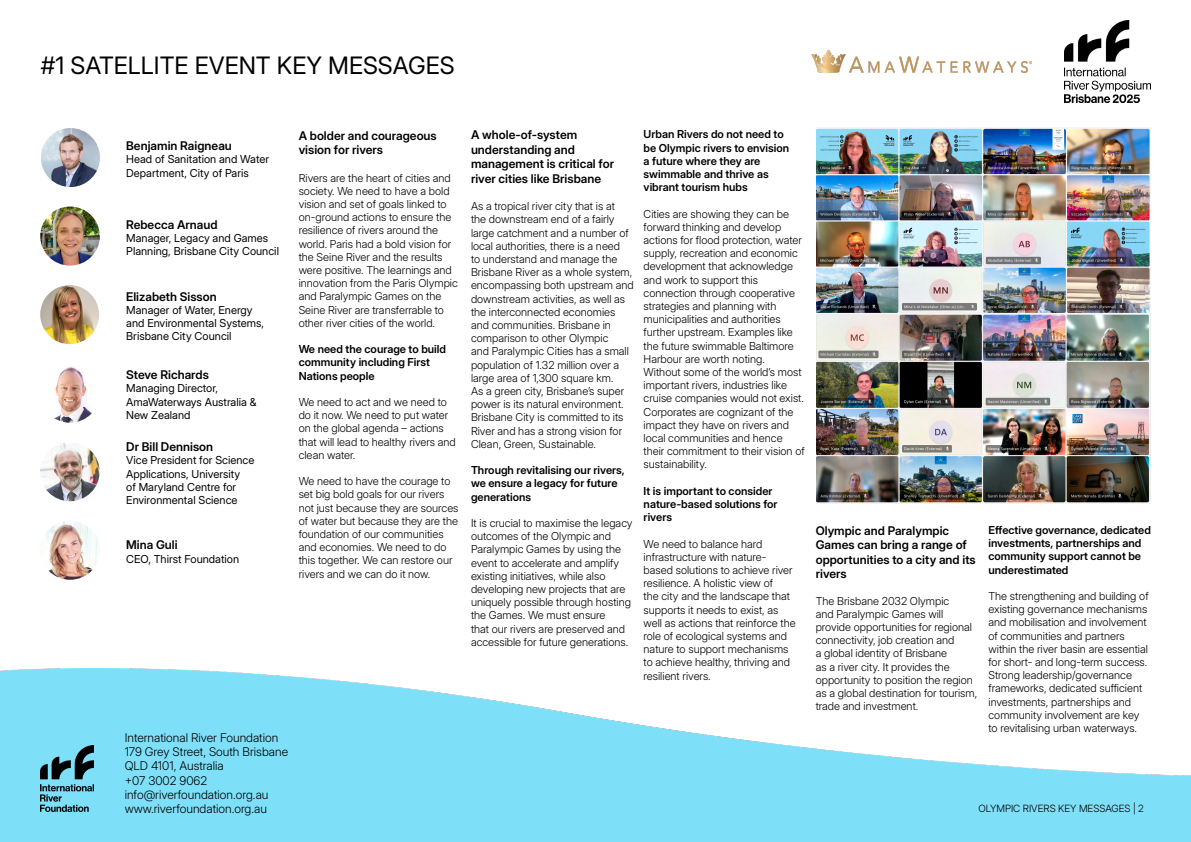
<style>
.page{position:relative;width:1191px;height:842px;background:#fff}
.page>*{position:absolute;margin:0;border:0;box-sizing:border-box;transform-origin:0 0}
.t1{font:24px "Inter 28 pt";color:#000}
.t2{font:600 12px/14.4px "Inter 28 pt";color:#000}
.t3{font:300 12px/14.4px "Inter 28 pt";color:#000}
.t4{font:300 11px/13.2px "Inter 28 pt";color:#000}
.t5{font:600 11px/13.2px "Inter 28 pt";color:#000}
.t6{font:11px/13.2px "Inter 28 pt";color:#000}
.t7{font:300 10px "Inter 28 pt";color:#000}
</style>
<div class="page">
<img style="left:41px;top:128px;width:59px;height:59px;border-radius:30px">
<img style="left:40px;top:521px;width:58px;height:59px">
<img style="left:54px;top:367px;width:38px;height:56px">
<img style="left:40px;top:285px;width:59px;height:59px;border-radius:29px">
<img style="left:40px;top:207px;width:60px;height:59px;border-radius:30px">
<img style="left:40px;top:442px;width:60px;height:59px;border-radius:30px">
<img style="left:1064px;top:20px;width:86px;height:83px">
<img style="left:0;top:668px;width:1191px;height:174px">
<img style="left:40px;top:745px;width:53px;height:67px">
<img style="left:811px;top:51px;width:220px;height:21px">
<img style="left:816px;top:128px;width:335px;height:376px">
<h1 class="t1" style="left:41px;top:47px;width:415px">#1 SATELLITE EVENT KEY MESSAGES</h1>
<p class="t2" style="left:126px;top:138px;width:107px">Benjamin Raigneau</p>
<p class="t6" style="left:126px;top:152px;width:144px">Head of Sanitation and Water<br>Department, City of Paris</p>
<p class="t2" style="left:126px;top:217px;width:93px">Rebecca Arnaud</p>
<p class="t6" style="left:126px;top:231px;width:154px">Manager, Legacy and Games<br>Planning, Brisbane City Council</p>
<p class="t2" style="left:126px;top:289px;width:92px">Elizabeth Sisson</p>
<p class="t6" style="left:126px;top:303px;width:139px">Manager of Water, Energy and Environmental Systems,<br>Brisbane City Council</p>
<p class="t2" style="left:126px;top:367px;width:84px">Steve Richards</p>
<p class="t6" style="left:126px;top:381px;width:132px">Managing Director,<br>AmaWaterways Australia &amp;<br>New Zealand</p>
<p class="t2" style="left:126px;top:439px;width:88px">Dr Bill Dennison</p>
<p class="t6" style="left:126px;top:453px;width:130px">Vice President for Science<br>Applications, University<br>of Maryland Centre for<br>Environmental Science</p>
<p class="t2" style="left:126px;top:537px;width:53px">Mina Guli</p>
<p class="t6" style="left:126px;top:552px;width:114px">CEO, Thirst Foundation</p>
<p class="t2" style="left:299px;top:128px;width:140px">A bolder and courageous vision for rivers</p>
<p class="t4" style="left:299px;top:171px;width:161px">Rivers are the heart of cities and society. We need to have a bold vision and set of goals linked to on-ground actions to ensure the resilience of rivers around the world. Paris had a bold vision for the Seine River and the results were positive. The learnings and innovation from the Paris Olympic and Paralympic Games on the<br>Seine River are transferrable to other river cities of the world.</p>
<p class="t5" style="left:299px;top:342px;width:149px">We need the courage to build community including First<br>Nations people</p>
<p class="t4" style="left:299px;top:395px;width:159px">We need to act and we need to do it now. We need to put water on the global agenda – actions that will lead to healthy rivers and clean water.</p>
<p class="t4" style="left:299px;top:474px;width:161px">We need to have the courage to set big bold goals for our rivers not just because they are sources of water but because they are the foundation of our communities and economies. We need to do this together. We can restore our rivers and we can do it now.</p>
<p class="t3" style="left:125px;top:730px;width:165px">International River Foundation<br>179 Grey Street, South Brisbane<br>QLD 4101, Australia<br>+07 3002 9062</p>
<p class="t3" style="left:125px;top:801px;width:144px">www.riverfoundation.org.au</p>
<p class="t3" style="left:125px;top:787px;width:145px">info@riverfoundation.org.au</p>
<p class="t2" style="left:471px;top:127px;width:145px">A whole-of-system understanding and management is critical for river cities like Brisbane</p>
<p class="t4" style="left:471px;top:199px;width:164px">As a tropical river city that is at<br>the downstream end of a fairly large catchment and a number of local authorities, there is a need<br>to understand and manage the<br>Brisbane River as a whole system, encompassing both upstream and downstream activities, as well as the interconnected economies and communities. Brisbane in comparison to other Olympic<br>and Paralympic Cities has a small population of 1.32 million over a large area of 1,300 square km.<br>As a green city, Brisbane’s super power is its natural environment.<br>Brisbane City is committed to its<br>River and has a strong vision for<br>Clean, Green, Sustainable.</p>
<p class="t5" style="left:471px;top:463px;width:155px">Through revitalising our rivers, we ensure a legacy for future generations</p>
<p class="t4" style="left:471px;top:516px;width:163px">It is crucial to maximise the legacy outcomes of the Olympic and<br>Paralympic Games by using the event to accelerate and amplify existing initiatives, while also developing new projects that are uniquely possible through hosting the Games. We must ensure<br>that our rivers are preserved and accessible for future generations.</p>
<p class="t5" style="left:643px;top:127px;width:147px">Urban Rivers do not need to be Olympic rivers to envision a future where they are swimmable and thrive as vibrant tourism hubs</p>
<p class="t4" style="left:643px;top:207px;width:163px">Cities are showing they can be forward thinking and develop actions for flood protection, water supply, recreation and economic development that acknowledge and work to support this connection through cooperative strategies and planning with municipalities and authorities further upstream. Examples like the future swimmable Baltimore<br>Harbour are worth noting.<br>Without some of the world’s most important rivers, industries like cruise companies would not exist.<br>Corporates are cognizant of the impact they have on rivers and local communities and hence their commitment to their vision of sustainability.</p>
<p class="t5" style="left:643px;top:484px;width:135px">It is important to consider nature-based solutions for rivers</p>
<p class="t4" style="left:643px;top:537px;width:154px">We need to balance hard infrastructure with nature&shy;based solutions to achieve river resilience. A holistic view of<br>the city and the landscape that supports it needs to exist, as well as actions that reinforce the role of ecological systems and nature to support mechanisms to achieve healthy, thriving and resilient rivers.</p>
<p class="t2" style="left:815px;top:523px;width:162px">Olympic and Paralympic<br>Games can bring a range of opportunities to a city and its rivers</p>
<p class="t4" style="left:815px;top:594px;width:163px">The Brisbane 2032 Olympic<br>and Paralympic Games will provide opportunities for regional connectivity, job creation and<br>a global identity of Brisbane<br>as a river city. It provides the opportunity to position the region as a global destination for tourism, trade and investment.</p>
<p class="t5" style="left:988px;top:523px;width:164px">Effective governance, dedicated investments, partnerships and community support cannot be underestimated</p>
<p class="t4" style="left:988px;top:589px;width:162px">The strengthening and building of existing governance mechanisms and mobilisation and involvement of communities and partners within the river basin are essential for short- and long-term success.<br>Strong leadership/governance frameworks, dedicated sufficient investments, partnerships and community involvement are key to revitalising urban waterways.</p>
<p class="t7" style="left:978px;top:801px;width:167px">OLYMPIC RIVERS KEY MESSAGES | 2</p>
</div>
